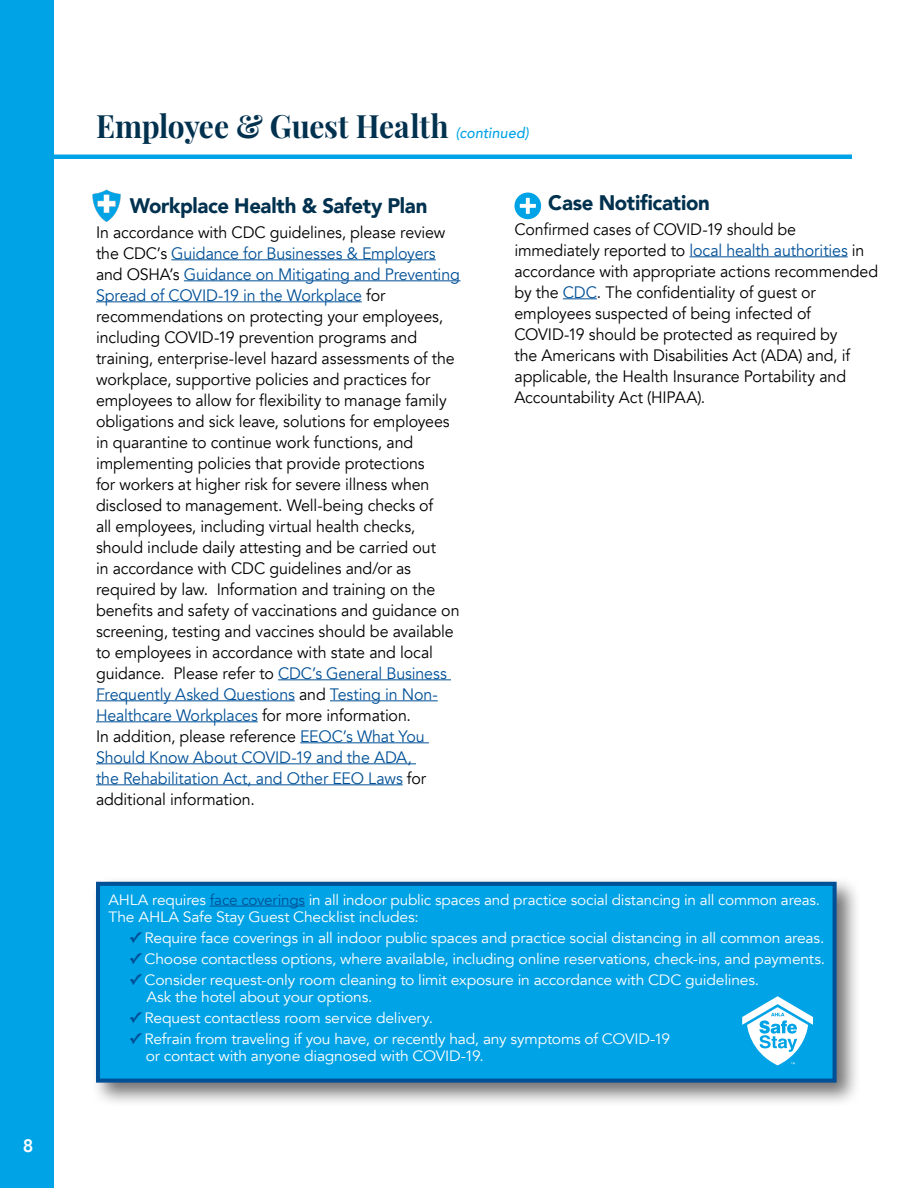
<style>
.page{position:relative;width:918px;height:1188px;background:#fff}
.page>*{position:absolute;margin:0;border:0;box-sizing:border-box;transform-origin:0 0}
.t1{font:700 31.5px "Playfair Display";letter-spacing:-.005em;color:#00314e;scale:.95 1}
.t2{font:900 21px "Avenir";letter-spacing:-.015em;color:#00314e}
.t3{font:800 18px "Avenir";color:#fff}
.t4{font:16.5px/21px "Avenir";letter-spacing:-.01em;color:#000}
.t5{font:16.5px/21px "Avenir";letter-spacing:-.01em;color:#000;scale:.96 1}
.t6{font:14.85px/17px "Avenir";letter-spacing:-.015em;color:#fff;scale:1.05 1}
.t7{font:14.85px/17px "Avenir";letter-spacing:-.015em;color:#fff}
.s1{font-family:"Avenir";font-weight:500;font-style:italic;font-size:15px;color:#00a3e6}
.s2{color:#005097}
.s3{font-family:"Lucida Grande";font-weight:700;color:#005097}
</style>
<div class="page">
<div style="left:15px;top:154px;width:837px;height:5px;background:#00a3e6"></div>
<div style="left:0;top:0;width:53px;height:1188px;background:#00a3e6"></div>
<hr style="left:171px;top:259px;width:265px;height:1px;background:#005097">
<hr style="left:184px;top:280px;width:277px;height:1px;background:#005097">
<hr style="left:96px;top:301px;width:266px;height:1px;background:#005097">
<hr style="left:278px;top:679px;width:173px;height:1px;background:#005097">
<hr style="left:96px;top:700px;width:199px;height:1px;background:#005097">
<hr style="left:330px;top:700px;width:108px;height:1px;background:#005097">
<hr style="left:96px;top:721px;width:162px;height:1px;background:#005097">
<hr style="left:300px;top:742px;width:129px;height:1px;background:#005097">
<hr style="left:96px;top:763px;width:320px;height:1px;background:#005097">
<hr style="left:96px;top:784px;width:307px;height:1px;background:#005097">
<hr style="left:689px;top:256px;width:159px;height:1px;background:#005097">
<hr style="left:563px;top:298px;width:34px;height:1px;background:#005097">
<svg style="left:514px;top:193px;width:27px;height:26px"></svg>
<img style="left:92px;top:189px;width:29px;height:33px">
<div style="left:90px;top:876px;width:771px;height:231px;background:#000;opacity:.56"></div>
<div style="left:96px;top:882px;width:741px;height:201px;background:#00a3e6;border:4px solid #005097"></div>
<hr style="left:210px;top:906px;width:95px;height:1px;background:#005097">
<svg style="left:742px;top:996px;width:71px;height:69px"></svg>
<p class="t3" style="left:23px;top:1132px;width:12px">8</p>
<h1 class="t1" style="left:96px;top:101px;width:457px">Employee &amp; Guest Health <span class="s1">(continued)</span></h1>
<p class="t2" style="left:130px;top:188px;width:299px">Workplace Health &amp; Safety Plan</p>
<p class="t4" style="left:96px;top:222px;width:365px">In accordance with CDC guidelines, please review the CDC’s <span class="s2">Guidance for Businesses &amp; Employers </span>and OSHA’s <span class="s2">Guidance on Mitigating and Preventing Spread of COVID-19 in the Workplace</span> for recommendations on protecting your employees, including COVID-19 prevention programs and training, enterprise-level hazard assessments of the workplace, supportive policies and practices for employees to allow for flexibility to manage family obligations and sick leave, solutions for employees in quarantine to continue work functions, and implementing policies that provide protections<br>for workers at higher risk for severe illness when disclosed to management. Well-being checks of<br>all employees, including virtual health checks, should include daily attesting and be carried out<br>in accordance with CDC guidelines and/or as required by law. Information and training on the benefits and safety of vaccinations and guidance on screening, testing and vaccines should be available to employees in accordance with state and local guidance. Please refer to <span class="s2">CDC’s General Business Frequently Asked Questions</span> and <span class="s2">Testing in Non-Healthcare Workplaces</span> for more information.<br>In addition, please reference <span class="s2">EEOC’s What You Should Know About COVID-19 and the ADA,<br>the Rehabilitation Act, and Other EEO Laws</span> for additional information.</p>
<p class="t2" style="left:548px;top:185px;width:163px">Case Notification</p>
<p class="t5" style="left:514px;top:219px;width:380px">Confirmed cases of COVID-19 should be immediately reported to <span class="s2">local health authorities</span> in accordance with appropriate actions recommended by the <span class="s2">CDC</span>. The confidentiality of guest or employees suspected of being infected of COVID-19 should be protected as required by<br>the Americans with Disabilities Act (ADA) and, if applicable, the Health Insurance Portability and Accountability Act (HIPAA).</p>
<p class="t7" style="left:109px;top:892px;width:713px">AHLA requires <span class="s2">face coverings</span> in all indoor public spaces and practice social distancing in all common areas.<br>The AHLA Safe Stay Guest Checklist includes:</p>
<p class="t6" style="left:129px;top:930px;width:664px"><span class="s3">✓</span> Require face coverings in all indoor public spaces and practice social distancing in all common areas.</p>
<p class="t6" style="left:129px;top:951px;width:665px"><span class="s3">✓</span> Choose contactless options, where available, including online reservations, check-ins, and payments.</p>
<p class="t6" style="left:146px;top:972px;width:585px;text-indent:-18px"><span class="s3">✓</span> Consider request-only room cleaning to limit exposure in accordance with CDC guidelines.<br>Ask the hotel about your options.</p>
<p class="t6" style="left:129px;top:1010px;width:291px"><span class="s3">✓</span> Request contactless room service delivery.</p>
<p class="t6" style="left:146px;top:1031px;width:501px;text-indent:-17px"><span class="s3">✓</span> Refrain from traveling if you have, or recently had, any symptoms of COVID-19 or contact with anyone diagnosed with COVID-19.</p>
</div>
